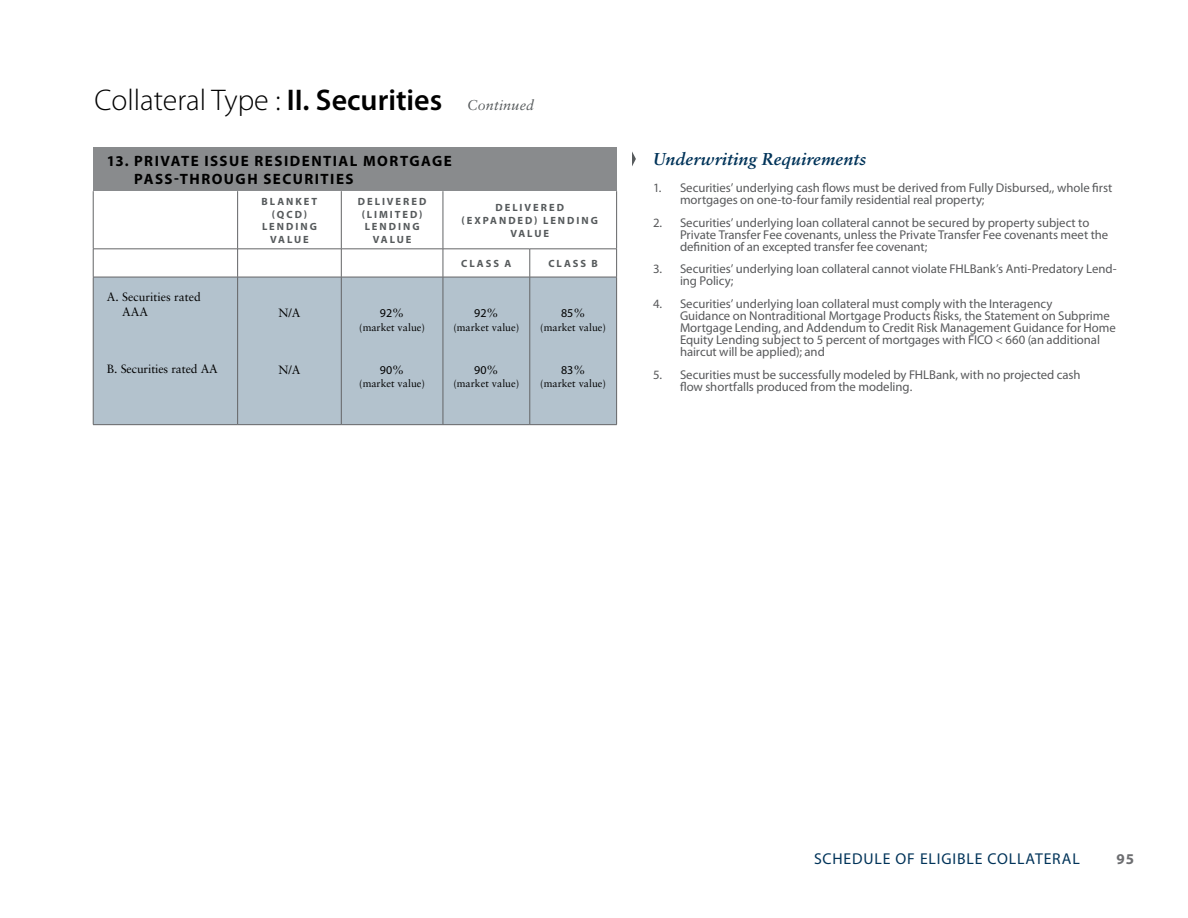
<style>
.page{position:relative;width:1188px;height:918px;background:#fff}
.page>*{position:absolute;margin:0;border:0;box-sizing:border-box;transform-origin:0 0}
.t1{font:300 30px "Myriad Pro";color:#000}
.t2{font:italic 700 17.25px "Sabon LT Pro";letter-spacing:.01em;color:#003359}
.t3{font:15.75px "Myriad Pro";letter-spacing:.05em;color:#003359}
.t4{font:700 15px/18px "Myriad Pro";letter-spacing:.1em;color:#000}
.t5{font:700 15px "Myriad Pro";color:#6d6e71}
.t6{font:12.75px/12px "Myriad Pro";letter-spacing:-.005em;color:#58595b}
.t7{font:12px/14.4px "Sabon LT Pro";color:#000}
.t8{font:12px "Myriad Pro";color:#000}
.t9{font:700 10.5px/12.6px "Myriad Pro";letter-spacing:.19em;color:#565a5c;text-align:center}
.t10{font:10.5px "Sabon LT Pro";color:#000}
.s1{font-weight:600}
.s2{font-family:"Sabon LT Pro";font-weight:400;font-style:italic;font-size:14.25px;color:#565a5c}
.s3{font-family:"Sabon LT Pro"}
</style>
<div class="page">
<svg style="left:632px;top:151px;width:4px;height:15px"></svg>
<div style="left:93px;top:148px;width:524px;height:43px;background:#898b8d"></div>
<div style="left:94px;top:278px;width:522px;height:146px;background:#b3c2cd"></div>
<hr style="left:93px;top:191px;width:1px;height:58px;background:#636466">
<hr style="left:237px;top:191px;width:1px;height:58px;background:#636466">
<hr style="left:341px;top:191px;width:1px;height:58px;background:#636466">
<hr style="left:443px;top:191px;width:1px;height:58px;background:#636466">
<hr style="left:616px;top:191px;width:1px;height:58px;background:#636466">
<hr style="left:93px;top:249px;width:145px;height:1px;background:#636466">
<svg style="left:93px;top:249px;width:1px;height:28px"></svg>
<hr style="left:238px;top:249px;width:103px;height:1px;background:#636466">
<svg style="left:237px;top:249px;width:1px;height:28px"></svg>
<hr style="left:341px;top:249px;width:102px;height:1px;background:#636466">
<svg style="left:341px;top:249px;width:1px;height:28px"></svg>
<hr style="left:443px;top:249px;width:87px;height:1px;background:#636466">
<svg style="left:443px;top:249px;width:1px;height:28px"></svg>
<hr style="left:530px;top:249px;width:87px;height:1px;background:#636466">
<svg style="left:530px;top:249px;width:1px;height:28px"></svg>
<svg style="left:616px;top:249px;width:1px;height:28px"></svg>
<hr style="left:93px;top:277px;width:145px;height:1px;background:#636466">
<hr style="left:93px;top:277px;width:1px;height:147px;background:#636466">
<hr style="left:238px;top:277px;width:103px;height:1px;background:#636466">
<hr style="left:237px;top:277px;width:1px;height:147px;background:#636466">
<hr style="left:341px;top:277px;width:102px;height:1px;background:#636466">
<hr style="left:341px;top:277px;width:1px;height:147px;background:#636466">
<hr style="left:443px;top:277px;width:87px;height:1px;background:#636466">
<hr style="left:443px;top:277px;width:1px;height:147px;background:#636466">
<hr style="left:530px;top:277px;width:87px;height:1px;background:#636466">
<hr style="left:530px;top:277px;width:1px;height:147px;background:#636466">
<hr style="left:616px;top:277px;width:1px;height:147px;background:#636466">
<hr style="left:93px;top:424px;width:145px;height:1px;background:#636466">
<hr style="left:238px;top:424px;width:103px;height:1px;background:#636466">
<hr style="left:341px;top:424px;width:102px;height:1px;background:#636466">
<hr style="left:443px;top:424px;width:87px;height:1px;background:#636466">
<hr style="left:530px;top:424px;width:87px;height:1px;background:#636466">
<h1 class="t1" style="left:95px;top:83px;width:441px">Collateral Type : <span class="s1">II. Securities</span> <span class="s2">Continued</span></h1>
<p class="t4" style="left:134px;top:152px;width:319px;text-indent:-28px">13. PRIVATE ISSUE RESIDENTIAL MORTGAGE<br>PASS-THROUGH SECURITIES</p>
<p class="t9" style="left:262px;top:195px;width:57px">BLANKET (QCD)<br>LENDING<br>VALUE</p>
<p class="t9" style="left:358px;top:195px;width:70px">DELIVERED (LIMITED)<br>LENDING<br>VALUE</p>
<p class="t9" style="left:462px;top:202px;width:138px">DELIVERED (EXPANDED) LENDING<br>VALUE</p>
<p class="t9" style="left:461px;top:257px;width:52px">CLASS A</p>
<p class="t9" style="left:548px;top:257px;width:51px">CLASS B</p>
<p class="t7" style="left:122px;top:290px;width:80px;text-indent:-15px">A. Securities rated<br>AAA</p>
<p class="t7" style="left:278px;top:305px;width:23px">N/A</p>
<p class="t8" style="left:474px;top:305px;width:26px">92<span class="s3">%</span></p>
<p class="t10" style="left:453px;top:321px;width:67px">(market value)</p>
<p class="t8" style="left:474px;top:363px;width:26px">90<span class="s3">%</span></p>
<p class="t10" style="left:453px;top:377px;width:67px">(market value)</p>
<p class="t8" style="left:561px;top:305px;width:26px">85<span class="s3">%</span></p>
<p class="t10" style="left:540px;top:321px;width:67px">(market value)</p>
<p class="t8" style="left:561px;top:363px;width:26px">83<span class="s3">%</span></p>
<p class="t10" style="left:540px;top:377px;width:67px">(market value)</p>
<p class="t8" style="left:380px;top:305px;width:26px">92<span class="s3">%</span></p>
<p class="t10" style="left:359px;top:321px;width:67px">(market value)</p>
<p class="t8" style="left:380px;top:363px;width:26px">90<span class="s3">%</span></p>
<p class="t10" style="left:359px;top:377px;width:67px">(market value)</p>
<p class="t7" style="left:107px;top:362px;width:113px">B. Securities rated AA</p>
<p class="t7" style="left:278px;top:363px;width:23px">N/A</p>
<h2 class="t2" style="left:653px;top:148px;width:215px">Underwriting Requirements</h2>
<p class="t6" style="left:680px;top:182px;width:434px;text-indent:-27px">1. Securities’ underlying cash flows must be derived from Fully Disbursed,, whole first mortgages on one-to-four family residential real property;</p>
<p class="t6" style="left:680px;top:217px;width:430px;text-indent:-27px">2. Securities’ underlying loan collateral cannot be secured by property subject to<br>Private Transfer Fee covenants, unless the Private Transfer Fee covenants meet the definition of an excepted transfer fee covenant;</p>
<p class="t6" style="left:680px;top:263px;width:438px;text-indent:-27px">3. Securities’ underlying loan collateral cannot violate FHLBank’s Anti-Predatory Lend&shy;ing Policy;</p>
<p class="t6" style="left:680px;top:298px;width:437px;text-indent:-27px">4. Securities’ underlying loan collateral must comply with the Interagency<br>Guidance on Nontraditional Mortgage Products Risks, the Statement on Subprime Mortgage Lending, and Addendum to Credit Risk Management Guidance for Home Equity Lending subject to 5 percent of mortgages with FICO &lt; 660 (an additional haircut will be applied); and</p>
<p class="t6" style="left:680px;top:369px;width:402px;text-indent:-27px">5. Securities must be successfully modeled by FHLBank, with no projected cash flow shortfalls produced from the modeling.</p>
<p class="t3" style="left:814px;top:850px;width:267px">SCHEDULE OF ELIGIBLE COLLATERAL</p>
<p class="t5" style="left:1117px;top:851px;width:19px">95</p>
</div>
